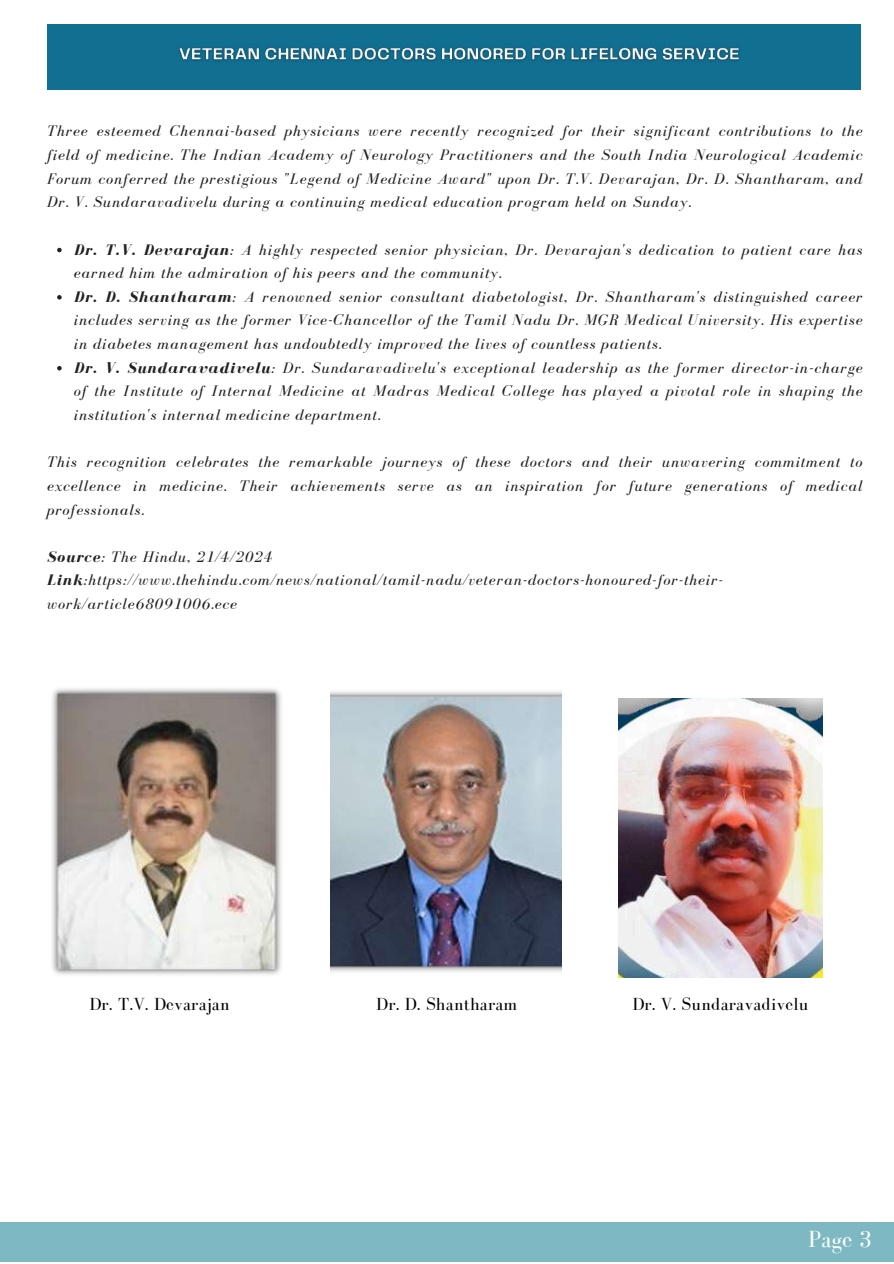
<style>
.page{position:relative;width:894px;height:1264px;background:#fff}
.page>*{position:absolute;margin:0;border:0;box-sizing:border-box;transform-origin:0 0}
.t1{font:24px "Bodoni FLF";color:#fff}
.t2{font:18px "Bodoni FLF";letter-spacing:.01em;color:#000}
.t3{font:italic 15.75px/23.7px "Bodoni FLF";letter-spacing:.06em;color:#222;text-align:justify}
.s1{font-weight:700}
</style>
<div class="page">
<div style="left:0;top:1222px;width:893px;height:39px;background:#7eb9c3"></div>
<div style="left:47px;top:24px;width:813px;height:65px;background:#116f92"></div>
<img style="left:52px;top:688px;width:229px;height:287px">
<img style="left:331px;top:691px;width:230px;height:281px">
<img style="left:618px;top:698px;width:204px;height:279px">
<svg style="left:57px;top:248px;width:5px;height:4px"></svg>
<svg style="left:57px;top:295px;width:5px;height:4px"></svg>
<svg style="left:57px;top:366px;width:5px;height:4px"></svg>
<img style="left:179px;top:47px;width:561px;height:14px">
<p class="t3" style="left:47px;top:119px;width:816px">Three esteemed Chennai-based physicians were recently recognized for their significant contributions to the field of medicine. The Indian Academy of Neurology Practitioners and the South India Neurological Academic Forum conferred the prestigious "Legend of Medicine Award" upon Dr. T.V. Devarajan, Dr. D. Shantharam, and Dr. V. Sundaravadivelu during a continuing medical education program held on Sunday.</p>
<p class="t3" style="left:74px;top:237px;width:790px;text-align:left"><span class="s1">Dr. T.V. Devarajan</span>: A highly respected senior physician, Dr. Devarajan's dedication to patient care has earned him the admiration of his peers and the community.<br><span class="s1">Dr. D. Shantharam</span>: A renowned senior consultant diabetologist, Dr. Shantharam's distinguished career includes serving as the former Vice-Chancellor of the Tamil Nadu Dr. MGR Medical University. His expertise in diabetes management has undoubtedly improved the lives of countless patients.<br><span class="s1">Dr. V. Sundaravadivelu</span>: Dr. Sundaravadivelu's exceptional leadership as the former director-in-charge of the Institute of Internal Medicine at Madras Medical College has played a pivotal role in shaping the institution's internal medicine department.</p>
<p class="t3" style="left:47px;top:450px;width:816px">This recognition celebrates the remarkable journeys of these doctors and their unwavering commitment to excellence in medicine. Their achievements serve as an inspiration for future generations of medical professionals.</p>
<p class="t3" style="left:47px;top:544px;width:677px;text-align:left"><span class="s1">Source</span>: The Hindu, 21/4/2024<br><span class="s1">Link</span>:https://www.thehindu.com/news/national/tamil-nadu/veteran-doctors-honoured-for-their&shy;work/article68091006.ece</p>
<p class="t2" style="left:89px;top:994px;width:142px">Dr. T.V. Devarajan</p>
<p class="t2" style="left:376px;top:994px;width:142px">Dr. D. Shantharam</p>
<p class="t2" style="left:632px;top:994px;width:178px">Dr. V. Sundaravadivelu</p>
<h1 class="t1" style="left:808px;top:1225px;width:65px">Page 3</h1>
</div>
